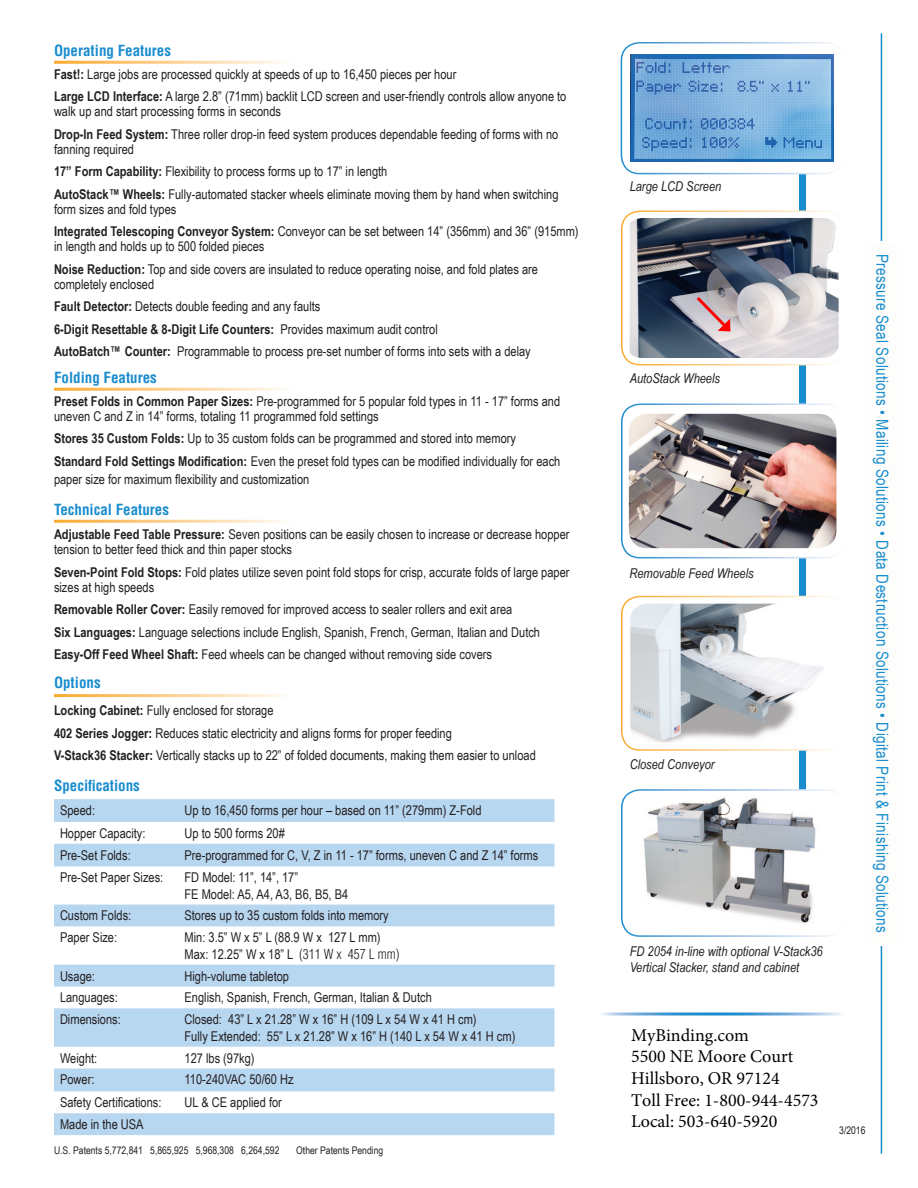
<style>
.page{position:relative;width:918px;height:1188px;background:#fff}
.page>*{position:absolute;margin:0;border:0;box-sizing:border-box;transform-origin:0 0}
.t1{font:18px/21.6px "Minion Pro";color:#000}
.t2{font:16.5px "Arial Narrow";letter-spacing:.02em;color:#198ccd}
.t3{font:700 condensed 15px "Helvetica";color:#198ccd}
.t4{font:13.5px/22.5px "Arial Narrow";color:#231f20}
.t5{font:italic 13.5px/16.2px "Arial Narrow";color:#231f20}
.t6{font:10.5px "Arial Narrow";color:#231f20}
.s1{font-weight:700}
.s2{font-family:"Helvetica";font-weight:300;font-stretch:condensed}
</style>
<div class="page">
<div style="left:799px;top:142px;width:7px;height:761px;background:#198ccd"></div>
<svg style="left:54px;top:799px;width:501px;height:336px"></svg>
<div style="left:598px;top:1012px;width:246px;height:4px;border:2px solid #fff"></div>
<div style="left:622px;top:211px;width:222px;height:154px;background:#fff;border-radius:18px"></div>
<div style="left:621px;top:210px;width:223px;height:155px;border:2px solid #fff;border-radius:18px"></div>
<img style="left:630px;top:218px;width:209px;height:140px">
<svg style="left:693px;top:294px;width:37px;height:37px"></svg>
<div style="left:621px;top:43px;width:222px;height:131px;background:#fff;border-radius:18px"></div>
<div style="left:621px;top:42px;width:223px;height:132px;border:2px solid #fff;border-radius:18px"></div>
<img style="left:631px;top:55px;width:203px;height:107px">
<div style="left:622px;top:597px;width:222px;height:153px;background:#fff;border-radius:18px"></div>
<div style="left:621px;top:596px;width:223px;height:155px;border:2px solid #fff;border-radius:18px"></div>
<img style="left:630px;top:604px;width:194px;height:138px">
<div style="left:622px;top:404px;width:222px;height:154px;background:#fff;border-radius:18px"></div>
<div style="left:621px;top:404px;width:223px;height:154px;border:2px solid #fff;border-radius:18px"></div>
<img style="left:629px;top:414px;width:207px;height:134px">
<hr style="left:881px;top:33px;width:1px;height:1121px;background:#198ccd">
<div style="left:864px;top:241px;width:35px;height:705px;background:#fdfefc"></div>
<div style="left:622px;top:790px;width:222px;height:146px;background:#fff;border-radius:18px"></div>
<div style="left:621px;top:789px;width:223px;height:148px;border:2px solid #fff;border-radius:18px"></div>
<img style="left:643px;top:797px;width:173px;height:127px">
<p class="t3" style="left:54px;top:41px;width:119px">Operating Features</p>
<p class="t4" style="left:54px;top:62px;width:514px"><span class="s1">Fast!:</span> Large jobs are processed quickly at speeds of up to 16,450 pieces per hour<br><span class="s1">Large LCD Interface:</span> A large 2.8” (71mm) backlit LCD screen and user-friendly controls allow anyone to</p>
<p class="t4" style="left:54px;top:100px;width:506px">walk up and start processing forms in seconds<br><span class="s1">Drop-In Feed System:</span> Three roller drop-in feed system produces dependable feeding of forms with no</p>
<p class="t4" style="left:54px;top:137px;width:506px">fanning required<br><span class="s1">17” Form Capability:</span> Flexibility to process forms up to 17” in length<br><span class="s1">AutoStack™ Wheels:</span> Fully-automated stacker wheels eliminate moving them by hand when switching</p>
<p class="t4" style="left:54px;top:197px;width:526px">form sizes and fold types<br><span class="s1">Integrated Telescoping Conveyor System:</span> Conveyor can be set between 14” (356mm) and 36” (915mm)</p>
<p class="t4" style="left:54px;top:235px;width:486px">in length and holds up to 500 folded pieces<br><span class="s1">Noise Reduction:</span> Top and side covers are insulated to reduce operating noise, and fold plates are</p>
<p class="t4" style="left:54px;top:272px;width:478px">completely enclosed<br><span class="s1">Fault Detector:</span> Detects double feeding and any faults<br><span class="s1">6-Digit Resettable &amp; 8-Digit Life Counters:</span> Provides maximum audit control<br><span class="s1">AutoBatch™ Counter:</span> Programmable to process pre-set number of forms into sets with a delay</p>
<p class="t3" style="left:54px;top:368px;width:104px">Folding Features</p>
<p class="t4" style="left:54px;top:393px;width:508px;line-height:15px"><span class="s1">Preset Folds in Common Paper Sizes:</span> Pre-programmed for 5 popular fold types in 11 - 17” forms and uneven C and Z in 14” forms, totaling 11 programmed fold settings</p>
<p class="t4" style="left:54px;top:427px;width:508px"><span class="s1">Stores 35 Custom Folds:</span> Up to 35 custom folds can be programmed and stored into memory<br><span class="s1">Standard Fold Settings Modification:</span> Even the preset fold types can be modified individually for each</p>
<p class="t4" style="left:54px;top:467px;width:257px">paper size for maximum flexibility and customization</p>
<p class="t3" style="left:54px;top:500px;width:117px">Technical Features</p>
<p class="t4" style="left:54px;top:527px;width:517px;line-height:15px"><span class="s1">Adjustable Feed Table Pressure:</span> Seven positions can be easily chosen to increase or decrease hopper tension to better feed thick and thin paper stocks</p>
<p class="t4" style="left:54px;top:564px;width:517px;line-height:15px"><span class="s1">Seven-Point Fold Stops:</span> Fold plates utilize seven point fold stops for crisp, accurate folds of large paper sizes at high speeds</p>
<p class="t4" style="left:54px;top:598px;width:488px"><span class="s1">Removable Roller Cover:</span> Easily removed for improved access to sealer rollers and exit area<br><span class="s1">Six Languages:</span> Language selections include English, Spanish, French, German, Italian and Dutch<br><span class="s1">Easy-Off Feed Wheel Shaft:</span> Feed wheels can be changed without removing side covers</p>
<p class="t3" style="left:54px;top:674px;width:48px">Options</p>
<p class="t4" style="left:54px;top:699px;width:483px"><span class="s1">Locking Cabinet:</span> Fully enclosed for storage<br><span class="s1">402 Series Jogger:</span> Reduces static electricity and aligns forms for proper feeding<br><span class="s1">V-Stack36 Stacker:</span> Vertically stacks up to 22” of folded documents, making them easier to unload</p>
<p class="t3" style="left:54px;top:776px;width:87px">Specifications</p>
<p class="t4" style="left:60px;top:798px;width:37px">Speed:</p>
<p class="t4" style="left:185px;top:798px;width:299px">Up to 16,450 forms per hour – based on 11” (279mm) Z-Fold</p>
<p class="t4" style="left:60px;top:821px;width:87px">Hopper Capacity:</p>
<p class="t4" style="left:185px;top:821px;width:102px">Up to 500 forms 20#</p>
<p class="t4" style="left:60px;top:843px;width:72px">Pre-Set Folds:</p>
<p class="t4" style="left:185px;top:843px;width:355px">Pre-programmed for C, V, Z in 11 - 17” forms, uneven C and Z 14” forms</p>
<p class="t4" style="left:60px;top:866px;width:105px">Pre-Set Paper Sizes:</p>
<p class="t4" style="left:185px;top:869px;width:165px;line-height:16.2px">FD Model: 11”, 14”, 17”<br>FE Model: A5, A4, A3, B6, B5, B4</p>
<p class="t4" style="left:60px;top:904px;width:73px">Custom Folds:</p>
<p class="t4" style="left:185px;top:904px;width:206px">Stores up to 35 custom folds into memory</p>
<p class="t4" style="left:60px;top:926px;width:59px">Paper Size:</p>
<p class="t4" style="left:185px;top:929px;width:217px;line-height:16.5px">Min: 3.5” W x 5” L (88.9 W x 127 L mm)<br>Max: 12.25” W x 18” L <span class="s2">(311 W x 457 L mm)</span></p>
<p class="t4" style="left:60px;top:964px;width:37px">Usage:</p>
<p class="t4" style="left:185px;top:964px;width:106px">High-volume tabletop</p>
<p class="t4" style="left:60px;top:986px;width:59px">Languages:</p>
<p class="t4" style="left:185px;top:986px;width:249px">English, Spanish, French, German, Italian &amp; Dutch</p>
<p class="t4" style="left:60px;top:1008px;width:62px">Dimensions:</p>
<p class="t4" style="left:185px;top:1011px;width:332px;line-height:16.5px">Closed: 43” L x 21.28” W x 16” H (109 L x 54 W x 41 H cm)<br>Fully Extended: 55” L x 21.28” W x 16” H (140 L x 54 W x 41 H cm)</p>
<p class="t4" style="left:60px;top:1046px;width:39px">Weight:</p>
<p class="t4" style="left:185px;top:1046px;width:72px">127 lbs (97kg)</p>
<p class="t4" style="left:60px;top:1068px;width:36px">Power:</p>
<p class="t4" style="left:185px;top:1068px;width:111px">110-240VAC 50/60 Hz</p>
<p class="t4" style="left:60px;top:1091px;width:103px">Safety Certifications:</p>
<p class="t4" style="left:185px;top:1091px;width:99px">UL &amp; CE applied for</p>
<p class="t4" style="left:60px;top:1113px;width:85px">Made in the USA</p>
<p class="t6" style="left:54px;top:1142px;width:227px">U.S. Patents 5,772,841 5,865,925 5,968,308 6,264,592</p>
<p class="t6" style="left:296px;top:1142px;width:89px">Other Patents Pending</p>
<p class="t5" style="left:630px;top:177px;width:93px">Large LCD Screen</p>
<p class="t5" style="left:630px;top:370px;width:92px">AutoStack Wheels</p>
<p class="t5" style="left:629px;top:565px;width:126px">Removable Feed Wheels</p>
<p class="t5" style="left:630px;top:756px;width:86px">Closed Conveyor</p>
<p class="t5" style="left:630px;top:943px;width:195px">FD 2054 in-line with optional V-Stack36<br>Vertical Stacker, stand and cabinet</p>
<p class="t2" style="left:895px;top:254px;width:680px;rotate:90deg">Pressure Seal Solutions • Mailing Solutions • Data Destruction Solutions • Digital Print &amp; Finishing Solutions</p>
<h1 class="t1" style="left:631px;top:1024px;width:189px">MyBinding.com<br>5500 NE Moore Court<br>Hillsboro, OR 97124<br>Toll Free: 1-800-944-4573<br>Local: 503-640-5920</h1>
<p class="t6" style="left:839px;top:1122px;width:28px">3/2016</p>
</div>
